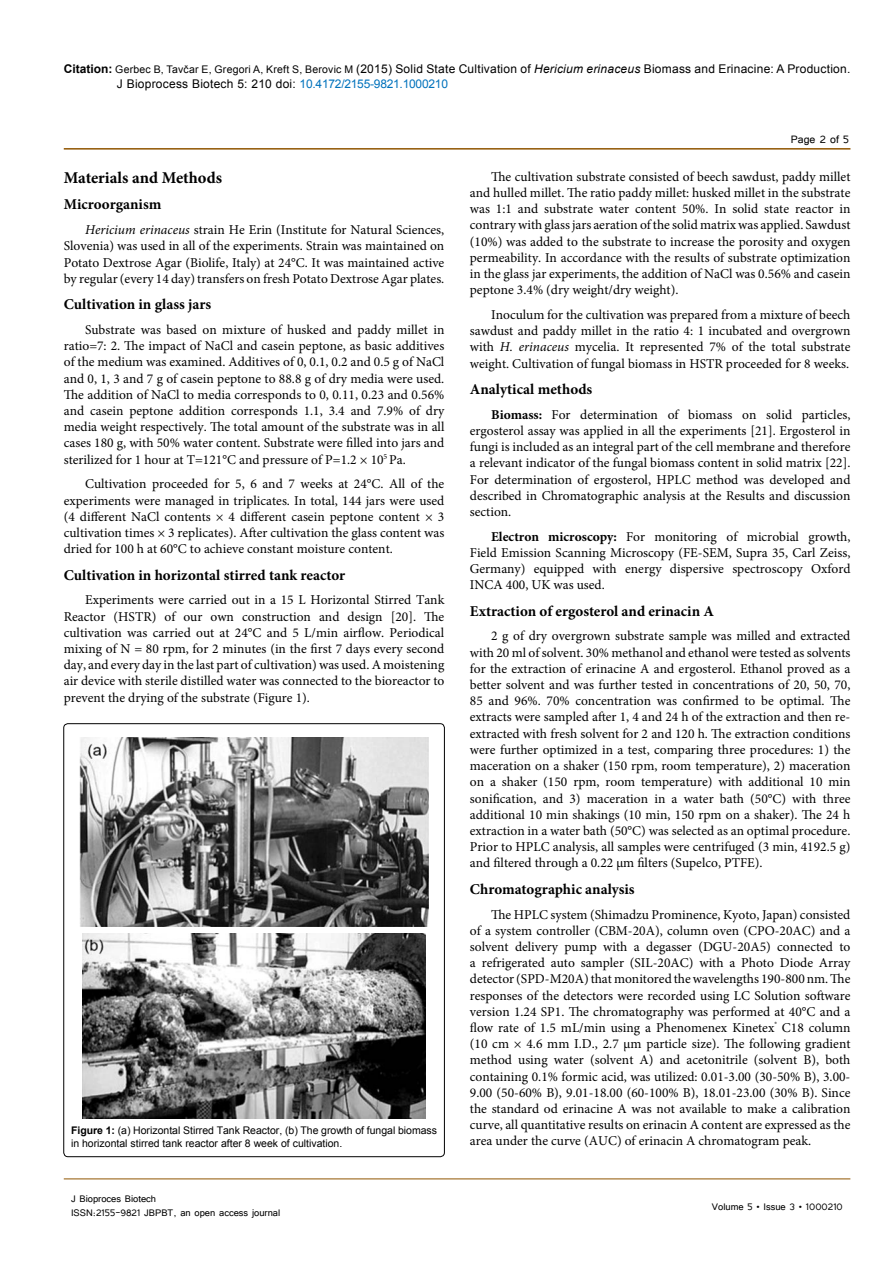
<style>
.page{position:relative;width:893px;height:1263px;background:#fff}
.page>*{position:absolute;margin:0;border:0;box-sizing:border-box;transform-origin:0 0}
.SH{font:700 16.5px "Minion Pro";color:#000}
.sh2{font:700 15px "Minion Pro";color:#000}
.t1{font:13.5px/16.2px "Minion Pro";color:#000;text-align:justify}
.t2{font:13.5px "Tunga";color:#000}
.t3{font:12px/15px "Arial";letter-spacing:.02em;color:#000}
.t4{font:12px/14.4px "Tunga";color:#000}
.t5{font:10.5px/12.6px "Arial";color:#000}
.s1{font-weight:700}
.s2{font-size:10.5px}
.s3{font-style:italic}
.s4{color:#0072bc}
</style>
<div class="page">
<hr style="left:64px;top:148px;width:786px;height:2px;background:#905501">
<hr style="left:64px;top:1179px;width:786px;height:1px;background:#905501">
<img style="left:80px;top:738px;width:348px;height:189px">
<img style="left:82px;top:933px;width:344px;height:185px">
<p class="t3" style="left:117px;top:61px;width:735px;text-indent:-53px"><span class="s1">Citation:</span> <span class="s2">Gerbec B, Tavčar E, Gregori A, Kreft S, Berovic M</span> (2015) Solid State Cultivation of <span class="s3">Hericium erinaceus</span> Biomass and Erinacine: A Production.<br>J Bioprocess Biotech 5: 210 doi: <span class="s4">10.4172/2155-9821.1000210</span></p>
<p class="SH" style="left:64px;top:166px;width:160px">Materials and Methods</p>
<p class="sh2" style="left:64px;top:194px;width:99px">Microorganism</p>
<p class="t1" style="left:64px;top:222px;width:382px;text-indent:21px"><span class="s3">Hericium erinaceus</span> strain He Erin (Institute for Natural Sciences, Slovenia) was used in all of the experiments. Strain was maintained on Potato Dextrose Agar (Biolife, Italy) at 24°C. It was maintained active by regular (every 14 day) transfers on fresh Potato Dextrose Agar plates.</p>
<p class="sh2" style="left:64px;top:294px;width:149px">Cultivation in glass jars</p>
<p class="t1" style="left:64px;top:322px;width:382px;text-indent:21px">Substrate was based on mixture of husked and paddy millet in ratio=7: 2. The impact of NaCl and casein peptone, as basic additives of the medium was examined. Additives of 0, 0.1, 0.2 and 0.5 g of NaCl and 0, 1, 3 and 7 g of casein peptone to 88.8 g of dry media were used.<br>The addition of NaCl to media corresponds to 0, 0.11, 0.23 and 0.56% and casein peptone addition corresponds 1.1, 3.4 and 7.9% of dry media weight respectively. The total amount of the substrate was in all cases 180 g, with 50% water content. Substrate were filled into jars and sterilized for 1 hour at T=121°C and pressure of P=1.2 × 10<sup>5</sup> Pa.</p>
<p class="t1" style="left:64px;top:476px;width:382px;text-indent:21px">Cultivation proceeded for 5, 6 and 7 weeks at 24°C. All of the experiments were managed in triplicates. In total, 144 jars were used (4 different NaCl contents × 4 different casein peptone content × 3 cultivation times × 3 replicates). After cultivation the glass content was dried for 100 h at 60°C to achieve constant moisture content.</p>
<p class="sh2" style="left:64px;top:564px;width:283px">Cultivation in horizontal stirred tank reactor</p>
<p class="t1" style="left:64px;top:592px;width:382px;text-indent:21px">Experiments were carried out in a 15 L Horizontal Stirred Tank Reactor (HSTR) of our own construction and design [20]. The cultivation was carried out at 24°C and 5 L/min airflow. Periodical mixing of N = 80 rpm, for 2 minutes (in the first 7 days every second day, and every day in the last part of cultivation) was used. A moistening air device with sterile distilled water was connected to the bioreactor to prevent the drying of the substrate (Figure 1).</p>
<p class="t5" style="left:71px;top:1124px;width:368px"><span class="s1">Figure 1:</span> (a) Horizontal Stirred Tank Reactor, (b) The growth of fungal biomass in horizontal stirred tank reactor after 8 week of cultivation.</p>
<p class="t2" style="left:791px;top:131px;width:60px">Page 2 of 5</p>
<p class="t1" style="left:470px;top:168px;width:382px;text-indent:21px">The cultivation substrate consisted of beech sawdust, paddy millet and hulled millet. The ratio paddy millet: husked millet in the substrate was 1:1 and substrate water content 50%. In solid state reactor in contrary with glass jars aeration of the solid matrix was applied. Sawdust (10%) was added to the substrate to increase the porosity and oxygen permeability. In accordance with the results of substrate optimization in the glass jar experiments, the addition of NaCl was 0.56% and casein peptone 3.4% (dry weight/dry weight).</p>
<p class="t1" style="left:470px;top:307px;width:382px;text-indent:21px">Inoculum for the cultivation was prepared from a mixture of beech sawdust and paddy millet in the ratio 4: 1 incubated and overgrown with <span class="s3">H. erinaceus</span> mycelia. It represented 7% of the total substrate weight. Cultivation of fungal biomass in HSTR proceeded for 8 weeks.</p>
<p class="sh2" style="left:470px;top:379px;width:124px">Analytical methods</p>
<p class="t1" style="left:470px;top:406px;width:382px;text-indent:21px"><span class="s1">Biomass:</span> For determination of biomass on solid particles, ergosterol assay was applied in all the experiments [21]. Ergosterol in fungi is included as an integral part of the cell membrane and therefore a relevant indicator of the fungal biomass content in solid matrix [22].<br>For determination of ergosterol, HPLC method was developed and described in Chromatographic analysis at the Results and discussion section.</p>
<p class="t1" style="left:470px;top:528px;width:382px;text-indent:21px"><span class="s1">Electron microscopy:</span> For monitoring of microbial growth, Field Emission Scanning Microscopy (FE-SEM, Supra 35, Carl Zeiss, Germany) equipped with energy dispersive spectroscopy Oxford INCA 400, UK was used.</p>
<p class="sh2" style="left:470px;top:600px;width:246px">Extraction of ergosterol and erinacin A</p>
<p class="t1" style="left:470px;top:628px;width:382px;text-indent:21px">2 g of dry overgrown substrate sample was milled and extracted with 20 ml of solvent. 30% methanol and ethanol were tested as solvents for the extraction of erinacine A and ergosterol. Ethanol proved as a better solvent and was further tested in concentrations of 20, 50, 70, 85 and 96%. 70% concentration was confirmed to be optimal. The extracts were sampled after 1, 4 and 24 h of the extraction and then re&shy;extracted with fresh solvent for 2 and 120 h. The extraction conditions were further optimized in a test, comparing three procedures: 1) the maceration on a shaker (150 rpm, room temperature), 2) maceration on a shaker (150 rpm, room temperature) with additional 10 min sonification, and 3) maceration in a water bath (50°C) with three additional 10 min shakings (10 min, 150 rpm on a shaker). The 24 h extraction in a water bath (50°C) was selected as an optimal procedure.<br>Prior to HPLC analysis, all samples were centrifuged (3 min, 4192.5 g) and filtered through a 0.22 µm filters (Supelco, PTFE).</p>
<p class="sh2" style="left:470px;top:878px;width:166px">Chromatographic analysis</p>
<p class="t1" style="left:470px;top:906px;width:382px;text-indent:21px">The HPLC system (Shimadzu Prominence, Kyoto, Japan) consisted of a system controller (CBM-20A), column oven (CPO-20AC) and a solvent delivery pump with a degasser (DGU-20A5) connected to a refrigerated auto sampler (SIL-20AC) with a Photo Diode Array detector (SPD-M20A) that monitored the wavelengths 190-800 nm. The responses of the detectors were recorded using LC Solution software version 1.24 SP1. The chromatography was performed at 40°C and a flow rate of 1.5 mL/min using a Phenomenex Kinetex<sup>®</sup> C18 column (10 cm × 4.6 mm I.D., 2.7 µm particle size). The following gradient method using water (solvent A) and acetonitrile (solvent B), both containing 0.1% formic acid, was utilized: 0.01-3.00 (30-50% B), 3.00- 9.00 (50-60% B), 9.01-18.00 (60-100% B), 18.01-23.00 (30% B). Since the standard od erinacine A was not available to make a calibration curve, all quantitative results on erinacin A content are expressed as the area under the curve (AUC) of erinacin A chromatogram peak.</p>
<p class="t4" style="left:71px;top:1190px;width:211px">J Bioproces Biotech<br>ISSN:2155-9821 JBPBT, an open access journal</p>
<p class="t4" style="left:712px;top:1199px;width:132px">Volume 5 • Issue 3 • 1000210</p>
</div>
